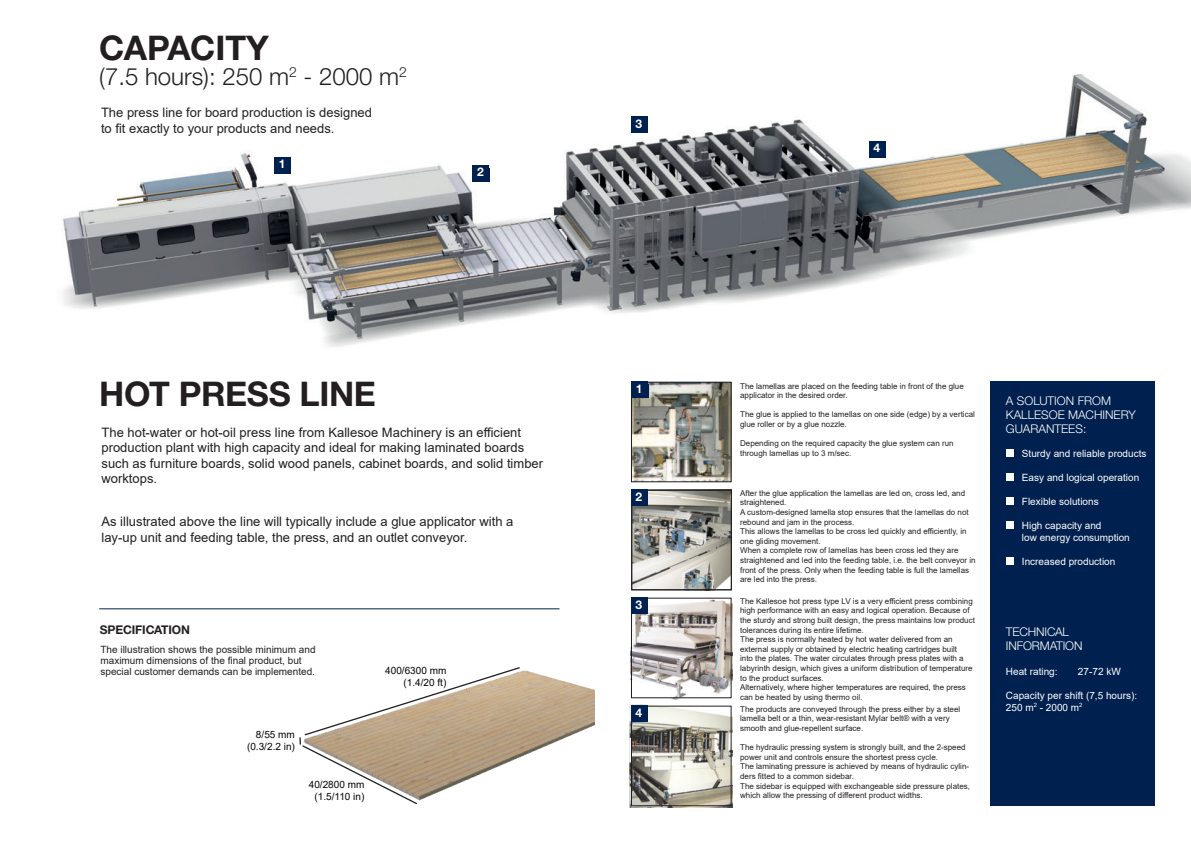
<style>
.page{position:relative;width:1191px;height:842px;background:#fff}
.page>*{position:absolute;margin:0;border:0;box-sizing:border-box;transform-origin:0 0}
.t1{font:700 34px "Helvetica Neue LTW1 G";letter-spacing:-.01em;color:#231f20}
.t2{font:300 24px "Helvetica Neue LTW1 G";color:#231f20}
.t3{font:13px/15.6px "Arial";color:#231f20}
.t4{font:300 12px/14px "Helvetica Neue LTW1 G";color:#fff}
.t5{font:700 12px "Helvetica Neue LTW1 G";letter-spacing:-.01em;color:#231f20}
.t6{font:700 12px "Helvetica Neue LTW1 G";color:#fff}
.t7{font:10px/12px "Arial";color:#fff}
.t8{font:10px/11px "Arial";color:#231f20}
.t9{font:10px/12px "Arial";color:#040503;text-align:right}
.t10{font:8px/9.6px "Arial";color:#231f20}
</style>
<div class="page">
<img style="left:521px;top:670px;width:74px;height:87px">
<img style="left:62px;top:74px;width:1129px;height:273px">
<div style="left:991px;top:382px;width:164px;height:424px;background:#00214f"></div>
<img style="left:633px;top:384px;width:96px;height:96px">
<div style="left:631px;top:382px;width:100px;height:100px;border:1px solid #231f20"></div>
<img style="left:633px;top:492px;width:96px;height:96px">
<div style="left:631px;top:490px;width:100px;height:100px;border:1px solid #231f20"></div>
<img style="left:630px;top:597px;width:102px;height:102px">
<div style="left:631px;top:598px;width:100px;height:100px;border:1px solid #231f20"></div>
<img style="left:629px;top:704px;width:103px;height:103px">
<div style="left:631px;top:706px;width:100px;height:100px;border:1px solid #231f20"></div>
<hr style="left:99px;top:608px;width:460px;height:1px;background:#00214f">
<div style="left:631px;top:382px;width:16px;height:16px;background:#00214f"></div>
<div style="left:636px;top:384px;width:12px;height:14px;background:#00214f"></div>
<div style="left:631px;top:490px;width:16px;height:16px;background:#00214f"></div>
<div style="left:635px;top:492px;width:13px;height:14px;background:#00214f"></div>
<div style="left:631px;top:598px;width:16px;height:16px;background:#00214f"></div>
<div style="left:635px;top:600px;width:13px;height:14px;background:#00214f"></div>
<div style="left:631px;top:706px;width:16px;height:16px;background:#00214f"></div>
<div style="left:635px;top:708px;width:13px;height:14px;background:#00214f"></div>
<div style="left:1006px;top:449px;width:7px;height:8px;background:#fff"></div>
<div style="left:1006px;top:473px;width:7px;height:8px;background:#fff"></div>
<div style="left:1006px;top:497px;width:7px;height:8px;background:#fff"></div>
<div style="left:1006px;top:521px;width:7px;height:8px;background:#fff"></div>
<div style="left:1006px;top:557px;width:7px;height:8px;background:#fff"></div>
<div style="left:274px;top:157px;width:16px;height:16px;background:#00214f"></div>
<div style="left:279px;top:160px;width:12px;height:13px;background:#00214f"></div>
<div style="left:473px;top:165px;width:16px;height:16px;background:#00214f"></div>
<div style="left:631px;top:117px;width:16px;height:16px;background:#00214f"></div>
<div style="left:635px;top:119px;width:13px;height:14px;background:#00214f"></div>
<div style="left:869px;top:141px;width:16px;height:16px;background:#00214f"></div>
<div style="left:873px;top:144px;width:13px;height:13px;background:#00214f"></div>
<svg style="left:299px;top:667px;width:222px;height:138px"></svg>
<h1 class="t1" style="left:99px;top:29px;width:171px">CAPACITY</h1>
<h2 class="t2" style="left:99px;top:68px;width:309px">(7.5 hours): 250 m<sup>2</sup> - 2000 m<sup>2</sup></h2>
<h3 class="t3" style="left:101px;top:106px;width:272px">The press line for board production is designed to 昀椀t exactly to your products and needs.</h3>
<h3 class="t6" style="left:279px;top:157px;width:8px">1</h3>
<h3 class="t6" style="left:477px;top:165px;width:8px">2</h3>
<h1 class="t1" style="left:99px;top:375px;width:278px">HOT PRESS LINE</h1>
<p class="t3" style="left:101px;top:424px;width:443px">The hot-water or hot-oil press line from Kallesoe Machinery is an e昀케cient production plant with high capacity and ideal for making laminated boards such as furniture boards, solid wood panels, cabinet boards, and solid timber worktops.</p>
<h3 class="t3" style="left:101px;top:515px;width:413px">As illustrated above the line will typically include a glue applicator with a lay-up unit and feeding table, the press, and an outlet conveyor.</h3>
<h3 class="t5" style="left:100px;top:622px;width:92px">SPECIFICATION</h3>
<p class="t8" style="left:100px;top:645px;width:217px">The illustration shows the possible minimum and maximum dimensions of the 昀椀nal product, but special customer demands can be implemented.</p>
<p class="t9" style="left:247px;top:730px;width:49px">8/55 mm (0.3/2.2 in)</p>
<p class="t9" style="left:309px;top:779px;width:57px;text-align:center">40/2800 mm (1.5/110 in)</p>
<p class="t9" style="left:385px;top:666px;width:63px">400/6300 mm (1.4/20 ft)</p>
<h3 class="t6" style="left:635px;top:117px;width:8px">3</h3>
<h3 class="t6" style="left:636px;top:382px;width:8px">1</h3>
<h3 class="t6" style="left:635px;top:490px;width:8px">2</h3>
<h3 class="t6" style="left:635px;top:598px;width:8px">3</h3>
<h3 class="t6" style="left:635px;top:706px;width:8px">4</h3>
<h3 class="t6" style="left:873px;top:141px;width:8px">4</h3>
<p class="t10" style="left:740px;top:382px;width:225px">The lamellas are placed on the feeding table in front of the glue applicator in the desired order.</p>
<p class="t10" style="left:740px;top:410px;width:236px">The glue is applied to the lamellas on one side (edge) by a vertical glue roller or by a glue nozzle.</p>
<p class="t10" style="left:740px;top:439px;width:215px">Depending on the required capacity the glue system can run through lamellas up to 3 m/sec.</p>
<p class="t10" style="left:740px;top:489px;width:237px">After the glue application the lamellas are led on, cross led, and straightened.<br>A custom-designed lamella stop ensures that the lamellas do not rebound and jam in the process.<br>This allows the lamellas to be cross led quickly and e昀케ciently, in one gliding movement.<br>When a complete row of lamellas has been cross led they are straightened and led into the feeding table, i.e. the belt conveyor in front of the press. Only when the feeding table is full the lamellas are led into the press.</p>
<p class="t10" style="left:740px;top:596px;width:236px">The Kallesoe hot press type LV is a very e昀케cient press combining high performance with an easy and logical operation. Because of the sturdy and strong built design, the press maintains low product tolerances during its entire lifetime.<br>The press is normally heated by hot water delivered from an external supply or obtained by electric heating cartridges built<br>into the plates. The water circulates through press plates with a labyrinth design, which gives a uniform distribution of temperature to the product surfaces.<br>Alternatively, where higher temperatures are required, the press can be heated by using thermo oil.</p>
<p class="t10" style="left:740px;top:705px;width:222px">The products are conveyed through the press either by a steel lamella belt or a thin, wear-resistant Mylar belt® with a very smooth and glue-repellent surface.</p>
<p class="t10" style="left:740px;top:743px;width:231px">The hydraulic pressing system is strongly built, and the 2-speed power unit and controls ensure the shortest press cycle.<br>The laminating pressure is achieved by means of hydraulic cylin&shy;ders 昀椀tted to a common sidebar.<br>The sidebar is equipped with exchangeable side pressure plates, which allow the pressing of di昀昀erent product widths.</p>
<h3 class="t4" style="left:1006px;top:394px;width:131px">A SOLUTION FROM<br>KALLESOE MACHINERY<br>GUARANTEES:</h3>
<p class="t7" style="left:1022px;top:448px;width:126px">Sturdy and reliable products</p>
<p class="t7" style="left:1022px;top:472px;width:119px">Easy and logical operation</p>
<p class="t7" style="left:1022px;top:496px;width:78px">Flexible solutions</p>
<p class="t7" style="left:1022px;top:520px;width:109px">High capacity and<br>low energy consumption</p>
<p class="t7" style="left:1022px;top:556px;width:95px">Increased production</p>
<h3 class="t4" style="left:1006px;top:626px;width:78px">TECHNICAL<br>INFORMATION</h3>
<p class="t7" style="left:1006px;top:666px;width:53px">Heat rating:</p>
<p class="t7" style="left:1078px;top:666px;width:44px">27-72 kW</p>
<p class="t7" style="left:1006px;top:690px;width:133px">Capacity per shift (7,5 hours):<br>250 m<sup>2</sup> - 2000 m<sup>2</sup></p>
</div>
